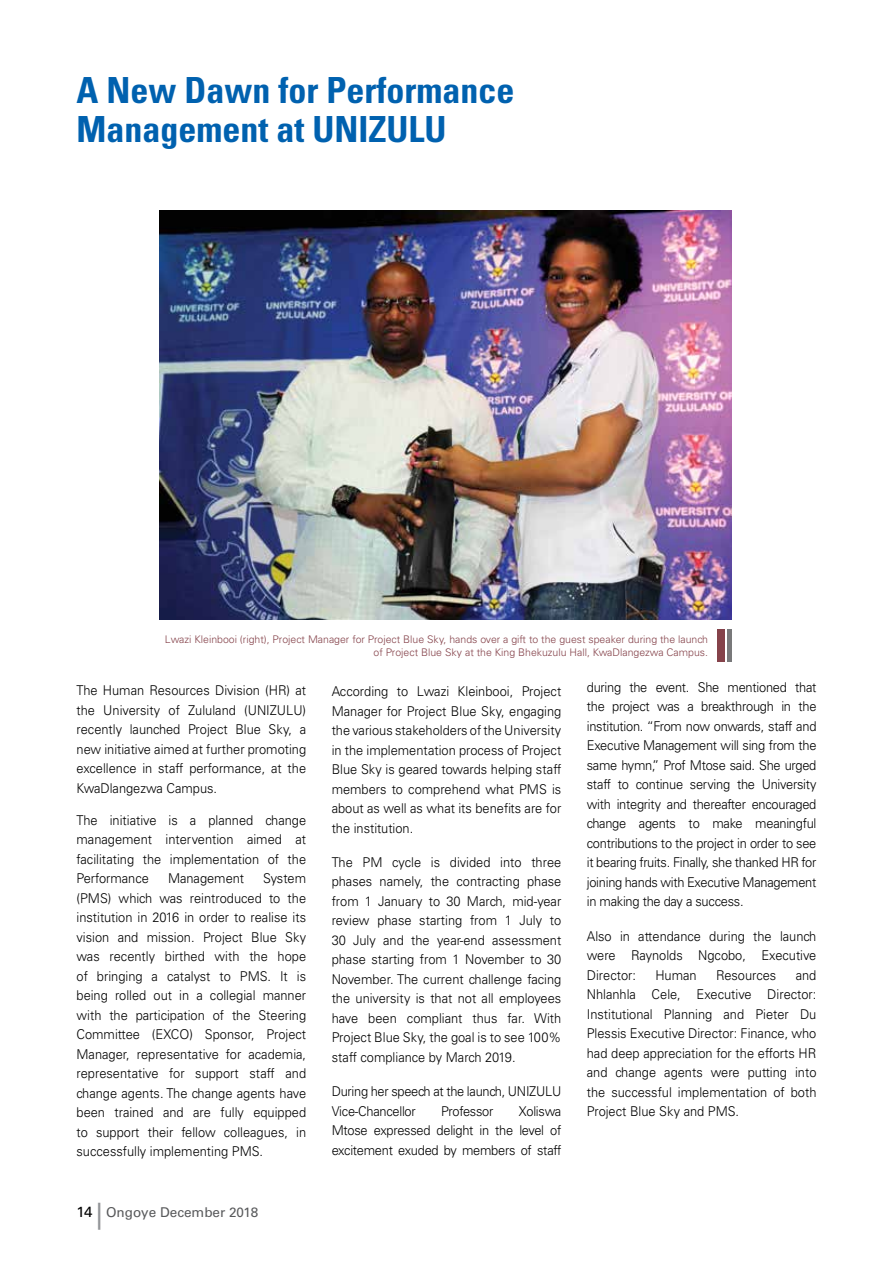
<style>
.page{position:relative;width:893px;height:1263px;background:#fff}
.page>*{position:absolute;margin:0;border:0;box-sizing:border-box;transform-origin:0 0}
.t1{font:700 condensed 36px/39px "Univers LT Std";color:#0061af}
.t2{font:300 13.5px/19.5px "Univers LT Std";color:#000;text-align:justify;scale:.95 1}
.t3{font:300 13.5px/19.5px "Univers LT Std";letter-spacing:-.02em;color:#000;scale:.95 1}
.t4{font:13.5px "Univers LT Std";color:#58595b}
.t5{font:300 10.5px/12.6px "Univers LT Std";color:#85424a;text-align:right}
.s1{font-size:14.7px;color:#000}
.s2{font-size:27px;color:#939598}
</style>
<div class="page">
<img style="left:159px;top:211px;width:572px;height:409px">
<div style="left:717px;top:629px;width:7px;height:33px;background:#85424a"></div>
<hr style="left:727px;top:629px;width:4px;height:33px;background:#78787a">
<h1 class="t1" style="left:77px;top:70px;width:439px">A New Dawn for Performance<br>Management at UNIZULU</h1>
<p class="t5" style="left:165px;top:633px;width:545px">Lwazi Kleinbooi (right), Project Manager for Project Blue Sky, hands over a gift to the guest speaker during the launch of Project Blue Sky at the King Bhekuzulu Hall, KwaDlangezwa Campus.</p>
<p class="t2" style="left:77px;top:680px;width:243px">The Human Resources Division (HR) at the University of Zululand (UNIZULU) recently launched Project Blue Sky, a new initiative aimed at further promoting excellence in staff performance, at the KwaDlangezwa Campus.</p>
<p class="t2" style="left:77px;top:810px;width:243px">The initiative is a planned change management intervention aimed at facilitating the implementation of the Performance</p>
<p class="t2" style="left:77px;top:869px;width:243px;text-indent:187px">System (PMS) which was reintroduced to the institution in 2016 in order to realise its vision and mission. Project Blue Sky was recently birthed with the hope of bringing a catalyst to PMS. It is being rolled out in a collegial manner with the participation of the Steering Committee (EXCO) Sponsor, Project Manager, representative for academia, representative for support staff and change agents. The change agents have been trained and are fully equipped to support their fellow colleagues, in successfully implementing PMS.</p>
<p class="t2" style="left:168px;top:869px;width:82px">Management</p>
<p class="t4" style="left:76px;top:1204px;width:183px"><span class="s1">14</span> <span class="s2">|</span> Ongoye December 2018</p>
<p class="t2" style="left:332px;top:681px;width:243px">According to Lwazi Kleinbooi, Project Manager for Project Blue Sky, engaging the various stakeholders of the University in the implementation process of Project Blue Sky is geared towards helping staff members to comprehend what PMS is about as well as what its benefits are for the institution.</p>
<p class="t2" style="left:332px;top:852px;width:243px">The PM cycle is divided into three phases namely, the contracting phase from 1 January to 30 March, mid-year review phase starting from 1 July to 30 July and the year-end assessment phase starting from 1 November to 30<br>November. The current challenge facing the university is that not all employees have been compliant thus far. With Project Blue Sky, the goal is to see 100% staff compliance by March 2019.</p>
<p class="t3" style="left:332px;top:1082px;width:243px">During her speech at the launch, UNIZULU<br>Vice-Chancellor</p>
<p class="t3" style="left:441px;top:1101px;width:56px">Professor</p>
<p class="t2" style="left:332px;top:1101px;width:243px;text-indent:187px">Xoliswa Mtose expressed delight in the level of excitement exuded by members of staff</p>
<p class="t2" style="left:587px;top:677px;width:243px">during the event. She mentioned that the project was a breakthrough in the institution. “From now onwards, staff and Executive Management will sing from the same hymn,” Prof Mtose said. She urged staff to continue serving the University with integrity and thereafter encouraged change agents to make meaningful contributions to the project in order to see it bearing fruits. Finally, she thanked HR for joining hands with Executive Management in making the day a success.</p>
<p class="t2" style="left:587px;top:926px;width:243px">Also in attendance during the launch were Raynolds Ngcobo, Executive Director:</p>
<p class="t2" style="left:587px;top:965px;width:243px;text-indent:209px">and Nhlanhla Cele, Executive Director:<br>Institutional Planning and Pieter Du Plessis Executive Director: Finance, who had deep appreciation for the efforts HR and change agents were putting into the successful implementation of both Project Blue Sky and PMS.</p>
<p class="t2" style="left:655px;top:965px;width:45px">Human</p>
<p class="t2" style="left:716px;top:965px;width:65px">Resources</p>
</div>
